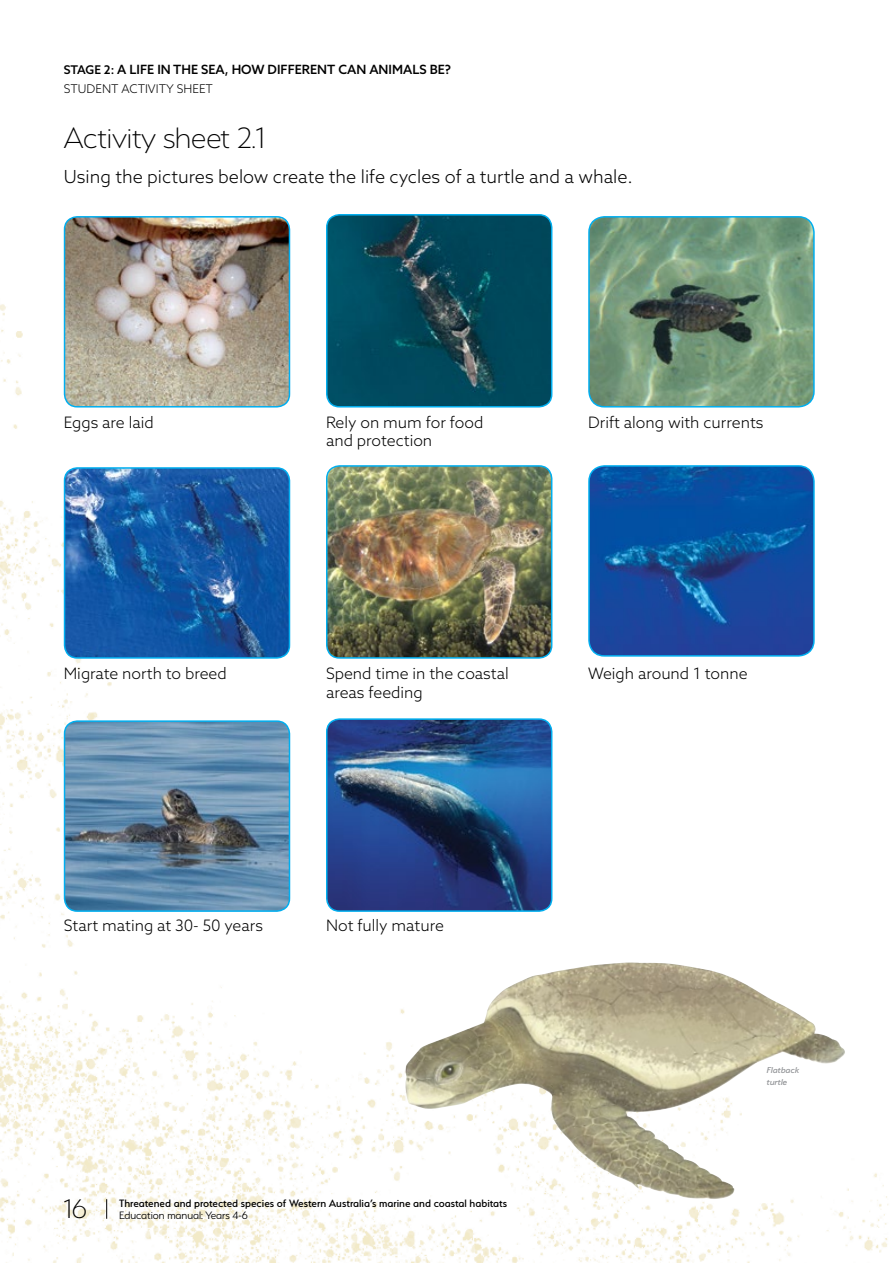
<style>
.page{position:relative;width:893px;height:1263px;background:#fff}
.page>*{position:absolute;margin:0;border:0;box-sizing:border-box;transform-origin:0 0}
.t1{font:200 33px "Serenity";color:#000}
.t2{font:200 30px "Serenity";color:#000}
.t3{font:300 18px "Azo Sans";color:#000}
.t4{font:300 15.75px/18.8px "Azo Sans";color:#000}
.t5{font:500 12.75px "Azo Sans";color:#000}
.t6{font:500 12px "Serenity";color:#000}
.t7{font:300 12px "Serenity";color:#000}
.t8{font:300 12px "Azo Sans";color:#000}
.t9{font:italic 500 9.6px/10.9px "Serenity";color:#939598}
.s1{font-size:12px}
</style>
<div class="page">
<img style="left:0;top:214px;width:888px;height:1049px">
<svg style="left:106px;top:1199px;width:1px;height:20px"></svg>
<img style="left:589px;top:217px;width:225px;height:190px">
<div style="left:588px;top:216px;width:227px;height:191px;border:2px solid #00aeef;border-radius:16px"></div>
<img style="left:65px;top:217px;width:224px;height:190px">
<div style="left:64px;top:216px;width:226px;height:191px;border:2px solid #00aeef;border-radius:13px"></div>
<img style="left:65px;top:468px;width:224px;height:190px">
<div style="left:64px;top:467px;width:226px;height:192px;border:2px solid #00aeef;border-radius:13px"></div>
<img style="left:65px;top:721px;width:224px;height:190px">
<div style="left:64px;top:720px;width:226px;height:192px;border:2px solid #00aeef;border-radius:13px"></div>
<img style="left:327px;top:215px;width:225px;height:192px">
<div style="left:326px;top:214px;width:226px;height:193px;border:2px solid #00aeef;border-radius:13px"></div>
<img style="left:327px;top:466px;width:225px;height:192px">
<div style="left:326px;top:465px;width:226px;height:194px;border:2px solid #00aeef;border-radius:13px"></div>
<img style="left:327px;top:719px;width:225px;height:192px">
<div style="left:326px;top:718px;width:226px;height:194px;border:2px solid #00aeef;border-radius:13px"></div>
<img style="left:589px;top:466px;width:225px;height:190px">
<div style="left:588px;top:465px;width:227px;height:192px;border:2px solid #00aeef;border-radius:16px"></div>
<img style="left:405px;top:963px;width:440px;height:236px">
<p class="t5" style="left:64px;top:61px;width:389px"><span class="s1">STAGE 2:</span> A LIFE IN THE SEA, HOW DIFFERENT CAN ANIMALS BE?</p>
<p class="t8" style="left:64px;top:81px;width:151px">STUDENT ACTIVITY SHEET</p>
<h1 class="t1" style="left:64px;top:121px;width:202px">Activity sheet 2.1</h1>
<p class="t3" style="left:64px;top:164px;width:571px">Using the pictures below create the life cycles of a turtle and a whale.</p>
<p class="t4" style="left:64px;top:412px;width:91px">Eggs are laid</p>
<p class="t4" style="left:64px;top:664px;width:165px">Migrate north to breed</p>
<p class="t4" style="left:326px;top:412px;width:159px">Rely on mum for food and protection</p>
<p class="t4" style="left:588px;top:412px;width:177px">Drift along with currents</p>
<p class="t4" style="left:326px;top:664px;width:184px">Spend time in the coastal areas feeding</p>
<p class="t4" style="left:588px;top:664px;width:161px">Weigh around 1 tonne</p>
<p class="t4" style="left:64px;top:916px;width:201px">Start mating at 30- 50 years</p>
<p class="t4" style="left:326px;top:916px;width:120px">Not fully mature</p>
<h2 class="t2" style="left:64px;top:1193px;width:25px">16</h2>
<p class="t6" style="left:119px;top:1196px;width:390px">Threatened and protected species of Western Australia’s marine and coastal habitats</p>
<p class="t7" style="left:119px;top:1209px;width:131px">Education manual: Years 4-6</p>
<p class="t9" style="left:767px;top:1065px;width:34px">Flatback turtle</p>
</div>
